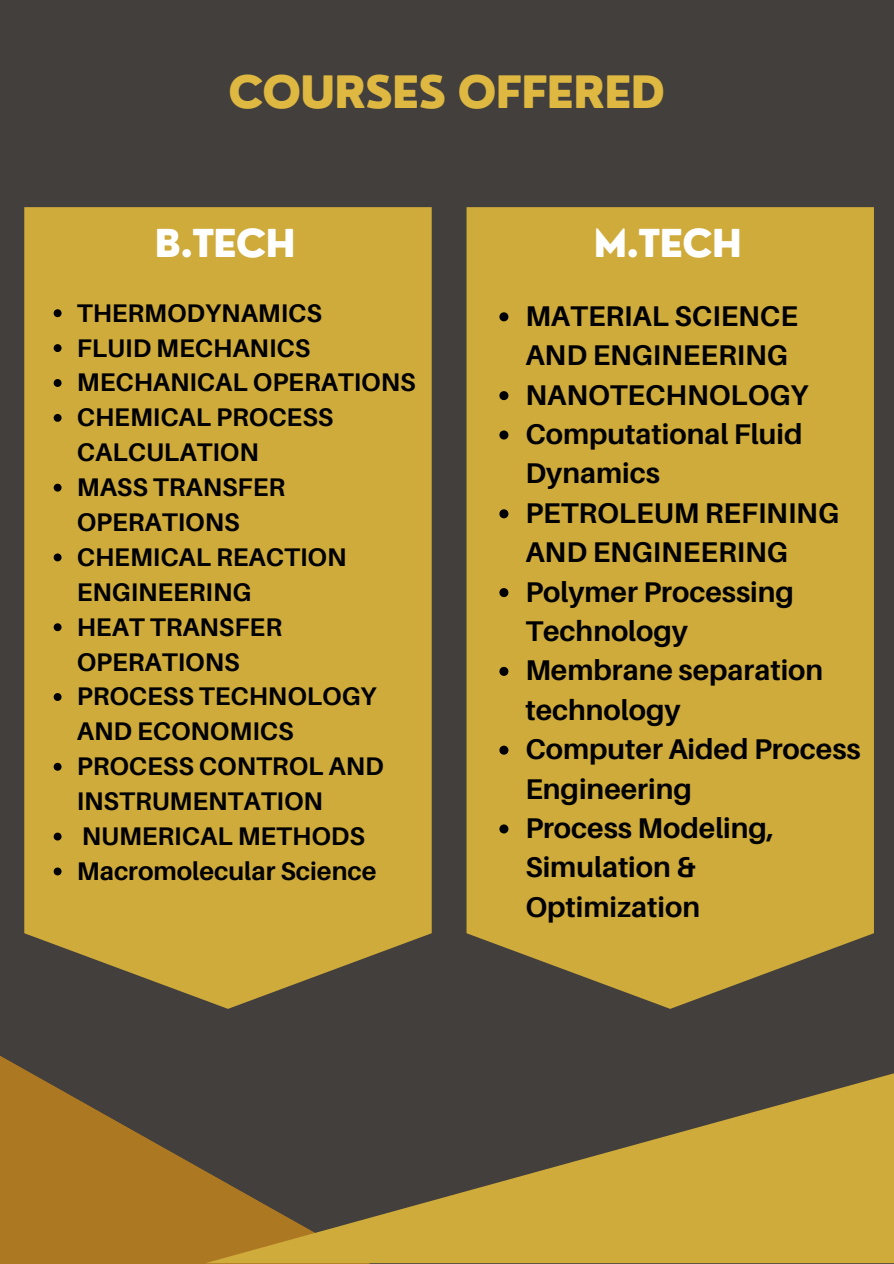
<style>
.page{position:relative;width:894px;height:1264px;background:#fff}
.page>*{position:absolute;margin:0;border:0;box-sizing:border-box;transform-origin:0 0}
.t1{font:800 43.5px "Nourd";letter-spacing:-.03em;color:#deb841}
.t2{font:800 37.5px "Nourd";letter-spacing:-.03em;color:#fff}
.t3{font:700 28.5px/39.3px "Aileron";color:#000}
.t4{font:700 25.5px/34.8px "Aileron";color:#000}
</style>
<div class="page">
<div style="left:0;top:0;width:893px;height:1263px;background:#423f3d"></div>
<svg style="left:0;top:1056px;width:205px;height:207px;fill:#ad7822"></svg>
<svg style="left:205px;top:1073px;width:688px;height:190px"></svg>
<div style="left:24px;top:207px;width:407px;height:801px;background:#cfab3b"></div>
<div style="left:466px;top:207px;width:407px;height:801px;background:#cfab3b"></div>
<svg style="left:54px;top:309px;width:8px;height:8px"></svg>
<svg style="left:54px;top:344px;width:8px;height:8px"></svg>
<svg style="left:54px;top:379px;width:8px;height:8px"></svg>
<svg style="left:54px;top:414px;width:8px;height:8px"></svg>
<svg style="left:54px;top:483px;width:8px;height:8px"></svg>
<svg style="left:54px;top:553px;width:8px;height:8px"></svg>
<svg style="left:54px;top:623px;width:8px;height:8px"></svg>
<svg style="left:54px;top:693px;width:8px;height:8px"></svg>
<svg style="left:54px;top:762px;width:8px;height:8px"></svg>
<svg style="left:54px;top:832px;width:8px;height:8px"></svg>
<svg style="left:54px;top:867px;width:8px;height:8px"></svg>
<svg style="left:499px;top:312px;width:9px;height:9px"></svg>
<svg style="left:499px;top:391px;width:9px;height:9px"></svg>
<svg style="left:499px;top:430px;width:9px;height:9px"></svg>
<svg style="left:499px;top:509px;width:9px;height:9px"></svg>
<svg style="left:499px;top:588px;width:9px;height:9px"></svg>
<svg style="left:499px;top:667px;width:9px;height:9px"></svg>
<svg style="left:499px;top:745px;width:9px;height:9px"></svg>
<svg style="left:499px;top:824px;width:9px;height:9px"></svg>
<h1 class="t1" style="left:228px;top:64px;width:439px">COURSES OFFERED</h1>
<h2 class="t2" style="left:154px;top:219px;width:143px">B.TECH</h2>
<p class="t4" style="left:77px;top:295px;width:247px">THERMODYNAMICS</p>
<p class="t4" style="left:77px;top:330px;width:235px">FLUID MECHANICS</p>
<p class="t4" style="left:77px;top:364px;width:340px">MECHANICAL OPERATIONS</p>
<p class="t4" style="left:77px;top:399px;width:258px">CHEMICAL PROCESS<br>CALCULATION</p>
<p class="t4" style="left:77px;top:469px;width:210px">MASS TRANSFER<br>OPERATIONS</p>
<p class="t4" style="left:77px;top:539px;width:271px">CHEMICAL REACTION<br>ENGINEERING</p>
<p class="t4" style="left:77px;top:609px;width:207px">HEAT TRANSFER<br>OPERATIONS</p>
<p class="t4" style="left:77px;top:678px;width:301px">PROCESS TECHNOLOGY<br>AND ECONOMICS</p>
<p class="t4" style="left:77px;top:748px;width:308px">PROCESS CONTROL AND<br>INSTRUMENTATION</p>
<p class="t4" style="left:82px;top:818px;width:285px">NUMERICAL METHODS</p>
<p class="t4" style="left:77px;top:853px;width:301px">Macromolecular Science</p>
<h2 class="t2" style="left:593px;top:219px;width:150px">M.TECH</h2>
<p class="t3" style="left:525px;top:295px;width:274px">MATERIAL SCIENCE<br>AND ENGINEERING</p>
<p class="t3" style="left:525px;top:374px;width:284px">NANOTECHNOLOGY</p>
<p class="t3" style="left:525px;top:414px;width:278px">Computational Fluid<br>Dynamics</p>
<p class="t3" style="left:525px;top:492px;width:315px">PETROLEUM REFINING<br>AND ENGINEERING</p>
<p class="t3" style="left:525px;top:571px;width:270px">Polymer Processing<br>Technology</p>
<p class="t3" style="left:525px;top:650px;width:299px">Membrane separation technology</p>
<p class="t3" style="left:525px;top:729px;width:337px">Computer Aided Process<br>Engineering</p>
<p class="t3" style="left:525px;top:807px;width:250px">Process Modeling,<br>Simulation &amp;<br>Optimization</p>
</div>
